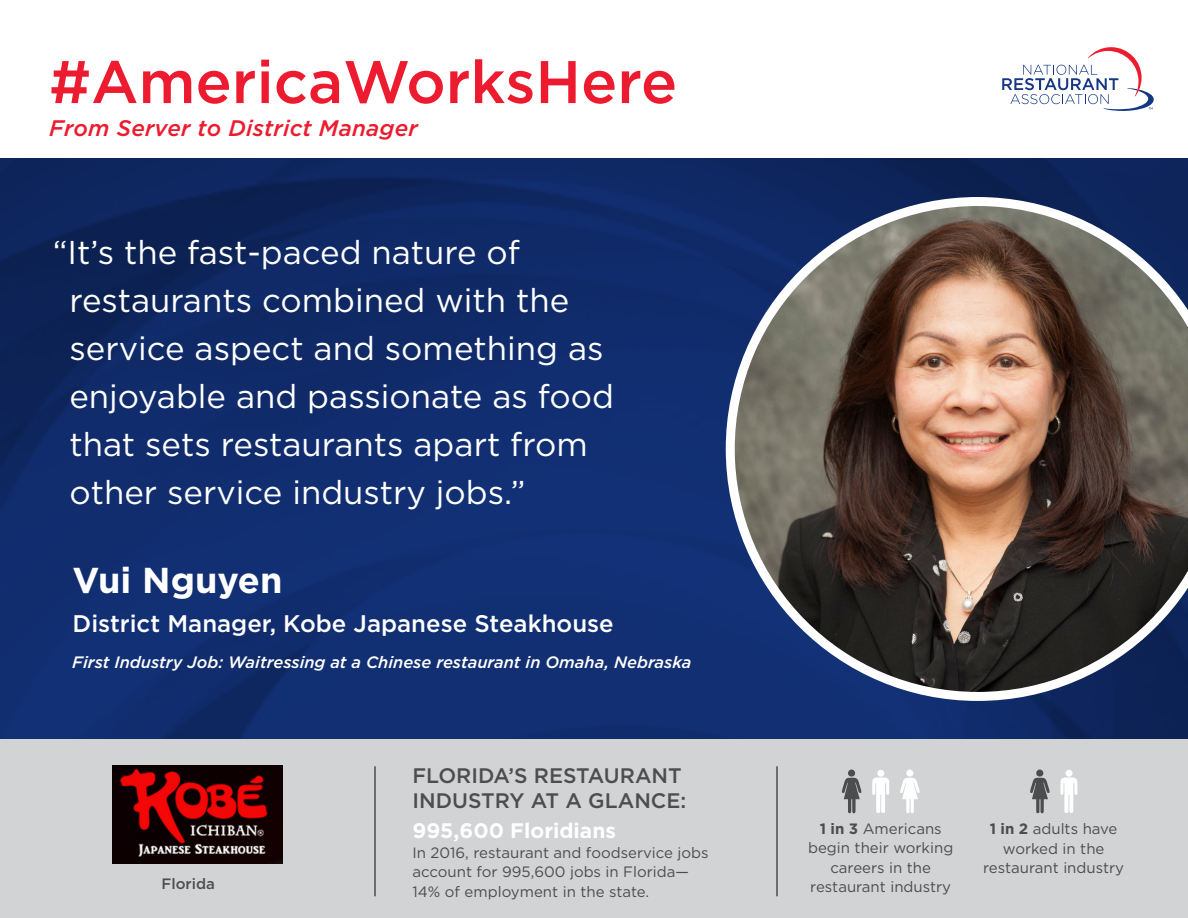
<style>
.page{position:relative;width:1188px;height:918px;background:#fff}
.page>*{position:absolute;margin:0;border:0;box-sizing:border-box;transform-origin:0 0}
.t1{font:500 60px "Gotham";color:#ed1b2f}
.t2{font:700 36px "Gotham";color:#fff}
.t3{font:33px/48px "Gotham";color:#fff}
.t4{font:500 24px "Gotham";color:#fff}
.t5{font:italic 500 22.5px "Gotham";letter-spacing:.01em;color:#ed1b2f}
.t6{font:500 21px "Gotham";color:#4d4d4f}
.t7{font:700 21px "Gotham";color:#fff}
.t8{font:italic 500 16.5px "Gotham";color:#fff}
.t9{font:15px/19.5px "Gotham";color:#4d4d4f;text-align:center}
.t10{font:500 15px "Gotham";color:#4d4d4f}
.s1{font-weight:700}
</style>
<div class="page">
<img style="left:0;top:158px;width:1188px;height:582px">
<svg style="left:726px;top:197px;width:462px;height:504px"></svg>
<svg style="left:1002px;top:47px;width:152px;height:64px"></svg>
<div style="left:0;top:740px;width:1188px;height:178px;background:#d1d3d4"></div>
<hr style="left:776px;top:767px;width:2px;height:129px;background:#4d4d4f">
<svg style="left:872px;top:770px;width:17px;height:43px"></svg>
<svg style="left:842px;top:769px;width:20px;height:45px"></svg>
<svg style="left:900px;top:769px;width:20px;height:44px"></svg>
<svg style="left:1060px;top:770px;width:17px;height:43px"></svg>
<svg style="left:1030px;top:769px;width:20px;height:45px"></svg>
<hr style="left:374px;top:767px;width:2px;height:129px;background:#4d4d4f">
<img style="left:112px;top:765px;width:170px;height:98px">
<p class="t1" style="left:49px;top:43px;width:630px">#AmericaWorksHere</p>
<p class="t5" style="left:49px;top:113px;width:370px">From Server to District Manager</p>
<p class="t3" style="left:69px;top:227px;width:546px;text-indent:-16px">“It’s the fast-paced nature of restaurants combined with the service aspect and something as enjoyable and passionate as food that sets restaurants apart from other service industry jobs.”</p>
<p class="t2" style="left:73px;top:556px;width:211px">Vui Nguyen</p>
<p class="t4" style="left:73px;top:608px;width:543px">District Manager, Kobe Japanese Steakhouse</p>
<p class="t8" style="left:72px;top:652px;width:621px">First Industry Job: Waitressing at a Chinese restaurant in Omaha, Nebraska</p>
<p class="t10" style="left:162px;top:874px;width:55px">Florida</p>
<p class="t6" style="left:412px;top:761px;width:271px">FLORIDA’S RESTAURANT</p>
<p class="t6" style="left:412px;top:787px;width:275px">INDUSTRY AT A GLANCE:</p>
<p class="t7" style="left:412px;top:817px;width:205px">995,600 Floridians</p>
<p class="t9" style="left:412px;top:842px;width:298px;text-align:left">In 2016, restaurant and foodservice jobs account for 995,600 jobs in Florida—<br>14% of employment in the state.</p>
<p class="t9" style="left:808px;top:818px;width:147px"><span class="s1">1 in 3</span> Americans begin their working careers in the restaurant industry</p>
<p class="t9" style="left:983px;top:819px;width:142px"><span class="s1">1 in 2</span> adults have worked in the restaurant industry</p>
</div>
